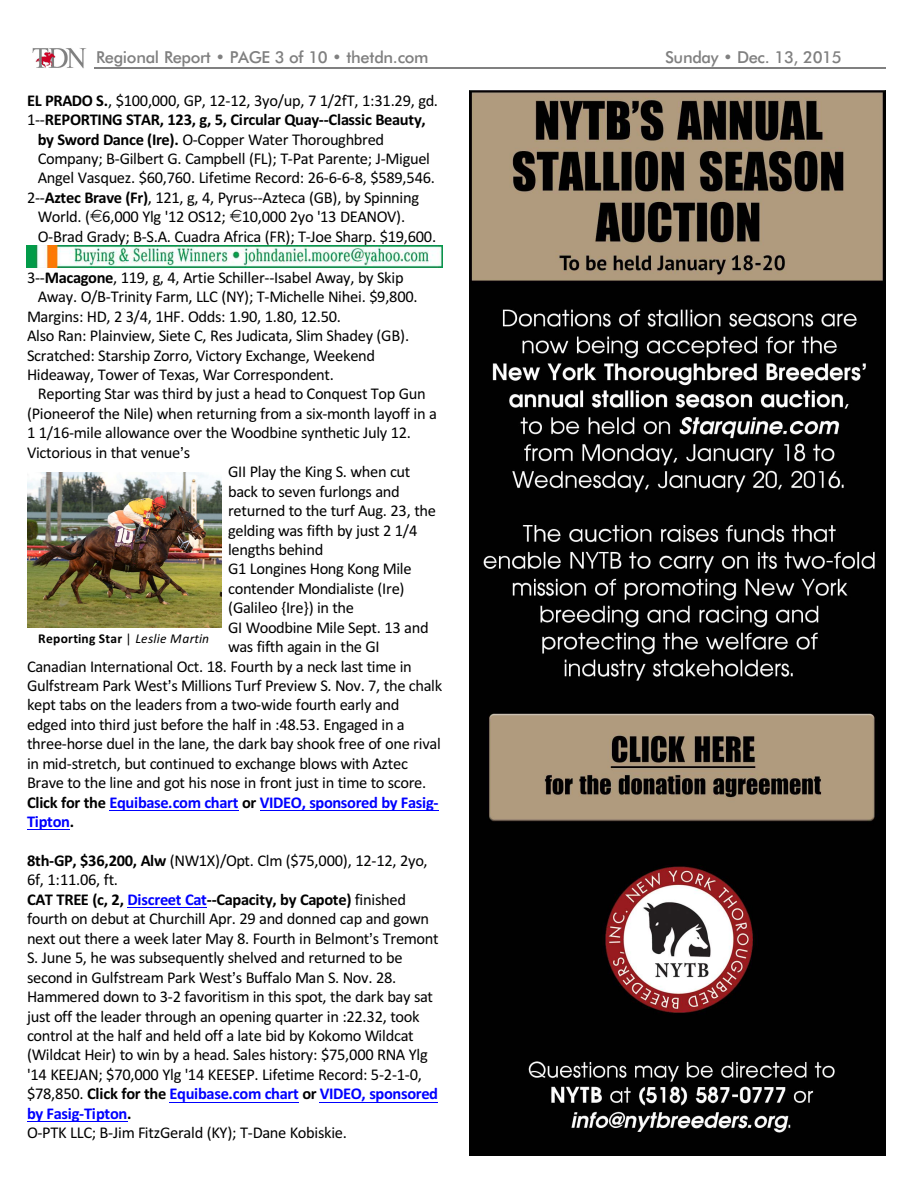
<style>
.page{position:relative;width:918px;height:1188px;background:#fff}
.page>*{position:absolute;margin:0;border:0;box-sizing:border-box;transform-origin:0 0}
.t1{font:16.5px/19.5px "Calibri";letter-spacing:-.02em;color:#000}
.t2{font:700 16.5px "Calibri";letter-spacing:-.02em;color:#00f}
.t3{font:500 16.5px "Futura BT";letter-spacing:-.025em;color:#808080}
.t4{font:700 16.5px "Calibri";letter-spacing:-.02em;color:#000}
.t5{font:700 13.5px "Calibri";letter-spacing:.015em;color:#000}
.s1{font-weight:700}
.s2{font-weight:400}
.s3{color:#000}
.s4{font-weight:700;color:#00f}
.s5{font-weight:400;font-style:italic}
</style>
<div class="page">
<hr style="left:94px;top:67px;width:791px;height:2px;background:#808080">
<img style="left:32px;top:48px;width:55px;height:21px">
<hr style="left:109px;top:810px;width:129px;height:1px;background:#00f">
<hr style="left:260px;top:810px;width:179px;height:1px;background:#00f">
<hr style="left:27px;top:829px;width:43px;height:1px;background:#00f">
<hr style="left:128px;top:907px;width:79px;height:1px;background:#00f">
<hr style="left:170px;top:1102px;width:129px;height:1px;background:#00f">
<hr style="left:320px;top:1102px;width:118px;height:1px;background:#00f">
<hr style="left:27px;top:1121px;width:100px;height:1px;background:#00f">
<img style="left:470px;top:90px;width:416px;height:1066px">
<img style="left:27px;top:246px;width:416px;height:22px">
<img style="left:27px;top:472px;width:195px;height:156px">
<p class="t3" style="left:96px;top:51px;width:334px">Regional Report • PAGE 3 of 10 • thetdn.com</p>
<p class="t3" style="left:665px;top:51px;width:178px">Sunday • Dec. 13, 2015</p>
<p class="t1" style="left:27px;top:92px;width:413px"><span class="s1">EL PRADO S.</span>, $100,000, GP, 12-12, 3yo/up, 7 1/2fT, 1:31.29, gd.</p>
<p class="t4" style="left:27px;top:113px;width:400px"><span class="s2">1--</span>REPORTING STAR, 123, g, 5, Circular Quay--Classic Beauty,</p>
<p class="t1" style="left:38px;top:131px;width:348px"><span class="s1">by Sword Dance (Ire).</span> O-Copper Water Thoroughbred</p>
<p class="t1" style="left:38px;top:150px;width:394px">Company; B-Gilbert G. Campbell (FL); T-Pat Parente; J-Miguel</p>
<p class="t1" style="left:38px;top:170px;width:399px">Angel Vasquez. $60,760. Lifetime Record: 26-6-6-8, $589,546.</p>
<p class="t1" style="left:27px;top:189px;width:394px">2--<span class="s1">Aztec Brave (Fr)</span>, 121, g, 4, Pyrus--Azteca (GB), by Spinning</p>
<p class="t1" style="left:38px;top:208px;width:369px">World. ( 6,000 Ylg '12 OS12; 10,000 2yo '13 DEANOV).</p>
<p class="t1" style="left:38px;top:228px;width:400px">O-Brad Grady; B-S.A. Cuadra Africa (FR); T-Joe Sharp. $19,600.</p>
<p class="t1" style="left:27px;top:269px;width:378px">3--<span class="s1">Macagone</span>, 119, g, 4, Artie Schiller--Isabel Away, by Skip</p>
<p class="t1" style="left:38px;top:288px;width:381px">Away. O/B-Trinity Farm, LLC (NY); T-Michelle Nihei. $9,800.</p>
<p class="t1" style="left:27px;top:308px;width:316px">Margins: HD, 2 3/4, 1HF. Odds: 1.90, 1.80, 12.50.</p>
<p class="t1" style="left:27px;top:327px;width:384px">Also Ran: Plainview, Siete C, Res Judicata, Slim Shadey (GB).</p>
<p class="t1" style="left:27px;top:347px;width:350px">Scratched: Starship Zorro, Victory Exchange, Weekend</p>
<p class="t1" style="left:27px;top:366px;width:308px">Hideaway, Tower of Texas, War Correspondent.</p>
<p class="t1" style="left:38px;top:386px;width:389px">Reporting Star was third by just a head to Conquest Top Gun</p>
<p class="t1" style="left:27px;top:405px;width:411px">(Pioneerof the Nile) when returning from a six-month layoff in a</p>
<p class="t1" style="left:27px;top:424px;width:386px">1 1/16-mile allowance over the Woodbine synthetic July 12.</p>
<p class="t1" style="left:27px;top:444px;width:165px">Victorious in that venue s</p>
<p class="t1" style="left:228px;top:463px;width:184px">GII Play the King S. when cut</p>
<p class="t1" style="left:228px;top:483px;width:173px">back to seven furlongs and</p>
<p class="t1" style="left:228px;top:502px;width:209px">returned to the turf Aug. 23, the</p>
<p class="t1" style="left:228px;top:522px;width:191px">gelding was fifth by just 2 1/4</p>
<p class="t1" style="left:228px;top:541px;width:97px">lengths behind</p>
<p class="t1" style="left:228px;top:561px;width:185px">G1 Longines Hong Kong Mile</p>
<p class="t1" style="left:228px;top:580px;width:178px">contender Mondialiste (Ire)</p>
<p class="t1" style="left:228px;top:599px;width:128px">(Galileo {Ire}) in the</p>
<p class="t1" style="left:228px;top:619px;width:202px">GI Woodbine Mile Sept. 13 and</p>
<p class="t1" style="left:228px;top:638px;width:153px">was fifth again in the GI</p>
<p class="t1" style="left:27px;top:658px;width:386px">Canadian International Oct. 18. Fourth by a neck last time in</p>
<p class="t1" style="left:27px;top:677px;width:417px">Gulfstream Park West s Millions Turf Preview S. Nov. 7, the chalk</p>
<p class="t1" style="left:27px;top:697px;width:374px">kept tabs on the leaders from a two-wide fourth early and</p>
<p class="t1" style="left:27px;top:716px;width:379px">edged into third just before the half in :48.53. Engaged in a</p>
<p class="t1" style="left:27px;top:735px;width:415px">three-horse duel in the lane, the dark bay shook free of one rival</p>
<p class="t1" style="left:27px;top:755px;width:383px">in mid-stretch, but continued to exchange blows with Aztec</p>
<p class="t1" style="left:27px;top:774px;width:401px">Brave to the line and got his nose in front just in time to score.</p>
<p class="t2" style="left:27px;top:795px;width:413px"><span class="s3">Click for the</span> Equibase.com chart <span class="s3">or</span> VIDEO, sponsored by Fasig-</p>
<p class="t2" style="left:27px;top:815px;width:49px">Tipton<span class="s3">.</span></p>
<p class="t1" style="left:27px;top:852px;width:413px"><span class="s1">8th-GP, $36,200, Alw</span> (NW1X)/Opt. Clm ($75,000), 12-12, 2yo, 6f, 1:11.06, ft.<br><span class="s1">CAT TREE (c, 2,</span> <span class="s4">Discreet Cat</span><span class="s1">--Capacity, by Capote)</span> finished fourth on debut at Churchill Apr. 29 and donned cap and gown next out there a week later May 8. Fourth in Belmont s Tremont S. June 5, he was subsequently shelved and returned to be second in Gulfstream Park West s Buffalo Man S. Nov. 28.<br>Hammered down to 3-2 favoritism in this spot, the dark bay sat just off the leader through an opening quarter in :22.32, took control at the half and held off a late bid by Kokomo Wildcat (Wildcat Heir) to win by a head. Sales history: $75,000 RNA Ylg '14 KEEJAN; $70,000 Ylg '14 KEESEP. Lifetime Record: 5-2-1-0, $78,850. <span class="s1">Click for the</span> <span class="s4">Equibase.com chart</span> <span class="s1">or</span> <span class="s4">VIDEO, sponsored by Fasig-Tipton</span><span class="s1">.<br></span>O-PTK LLC; B-Jim FitzGerald (KY); T-Dane Kobiskie.</p>
<p class="t5" style="left:38px;top:633px;width:173px">Reporting Star <span class="s2">|</span> <span class="s5">Leslie Martin</span></p>
</div>
